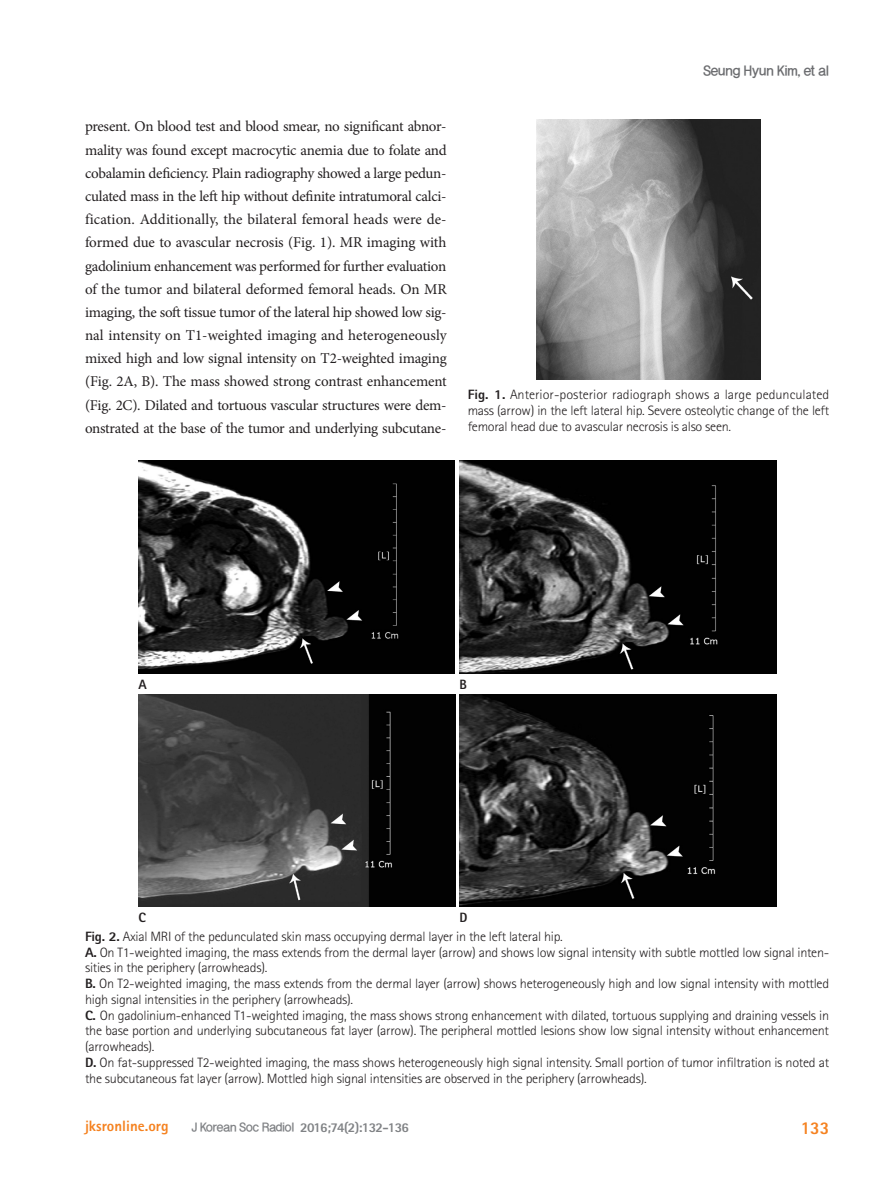
<style>
.page{position:relative;width:893px;height:1191px;background:#fff}
.page>*{position:absolute;margin:0;border:0;box-sizing:border-box;transform-origin:0 0}
.t1{font:800 18px "Rotis Sans Serif Std";color:#f58220;scale:.95 1}
.영문본문{font:15px/23.2px "Minion Pro";letter-spacing:-.02em;color:#231f20;text-align:justify}
.t2{font:800 15px "Rotis Sans Serif Std";color:#f58220}
.그림제목1{font:300 13.5px/15.8px "Rotis Sans Serif Std";letter-spacing:-.02em;color:#231f20;scale:1.05 1}
.그림제목{font:300 13.5px/15.8px "Rotis Sans Serif Std";letter-spacing:-.02em;color:#231f20;text-align:justify;scale:1.05 1}
.t3{font:800 13.5px "Rotis Sans Serif Std";letter-spacing:-.05em;color:#808285}
.런닝_JKSR{font:13.5px "Y Dotum 140";letter-spacing:-.05em;color:#6c6d70}
.t4{font:800 13.5px "Rotis Sans Serif Std";color:#231f20}
.s1{font-weight:800}
.s2{font-family:"Y Dotum 140";font-weight:400;font-size:12px}
</style>
<div class="page">
<img style="left:537px;top:119px;width:223px;height:261px">
<img style="left:138px;top:461px;width:317px;height:212px">
<img style="left:138px;top:694px;width:317px;height:213px">
<img style="left:459px;top:461px;width:317px;height:212px">
<img style="left:459px;top:694px;width:317px;height:213px">
<p class="영문본문" style="left:85px;top:115px;width:363px">present. On blood test and blood smear, no significant abnor&shy;mality was found except macrocytic anemia due to folate and cobalamin deficiency. Plain radiography showed a large pedun&shy;culated mass in the left hip without definite intratumoral calci&shy;fication. Additionally, the bilateral femoral heads were de&shy;formed due to avascular necrosis (Fig. 1). MR imaging with gadolinium enhancement was performed for further evaluation of the tumor and bilateral deformed femoral heads. On MR imaging, the soft tissue tumor of the lateral hip showed low sig&shy;nal intensity on T1-weighted imaging and heterogeneously mixed high and low signal intensity on T2-weighted imaging (Fig. 2A, B). The mass showed strong contrast enhancement (Fig. 2C). Dilated and tortuous vascular structures were dem&shy;onstrated at the base of the tumor and underlying subcutane-</p>
<p class="런닝_JKSR" style="left:703px;top:63px;width:128px">Seung Hyun Kim, et al</p>
<p class="그림제목" style="left:468px;top:387px;width:346px"><span class="s1">Fig. 1.</span> Anterior-posterior radiograph shows a large pedunculated mass (arrow) in the left lateral hip. Severe osteolytic change of the left femoral head due to avascular necrosis is also seen.</p>
<p class="t4" style="left:138px;top:675px;width:10px">A</p>
<p class="t4" style="left:138px;top:909px;width:9px">C</p>
<p class="t4" style="left:459px;top:675px;width:9px">B</p>
<p class="t4" style="left:459px;top:909px;width:10px">D</p>
<p class="그림제목" style="left:85px;top:928px;width:457px"><span class="s1">Fig. 2.</span> Axial MRI of the pedunculated skin mass occupying dermal layer in the left lateral hip.</p>
<p class="그림제목1" style="left:85px;top:944px;width:710px"><span class="s1">A.</span> On T1-weighted imaging, the mass extends from the dermal layer (arrow) and shows low signal intensity with subtle mottled low signal inten&shy;sities in the periphery (arrowheads).</p>
<p class="그림제목1" style="left:85px;top:975px;width:710px"><span class="s1">B.</span> On T2-weighted imaging, the mass extends from the dermal layer (arrow) shows heterogeneously high and low signal intensity with mottled high signal intensities in the periphery (arrowheads).</p>
<p class="그림제목1" style="left:85px;top:1007px;width:710px;text-align:justify"><span class="s1">C.</span> On gadolinium-enhanced T1-weighted imaging, the mass shows strong enhancement with dilated, tortuous supplying and draining vessels in the base portion and underlying subcutaneous fat layer (arrow). The peripheral mottled lesions show low signal intensity without enhancement (arrowheads).</p>
<p class="그림제목1" style="left:85px;top:1054px;width:710px"><span class="s1">D.</span> On fat-suppressed T2-weighted imaging, the mass shows heterogeneously high signal intensity. Small portion of tumor infiltration is noted at the subcutaneous fat layer (arrow). Mottled high signal intensities are observed in the periphery (arrowheads).</p>
<p class="t2" style="left:85px;top:1116px;width:85px">jksronline.org</p>
<p class="t3" style="left:191px;top:1118px;width:219px"><span class="s2">J Korean Soc Radiol</span> 2016;74(2):132-136</p>
<p class="t1" style="left:801px;top:1116px;width:32px">133</p>
</div>
